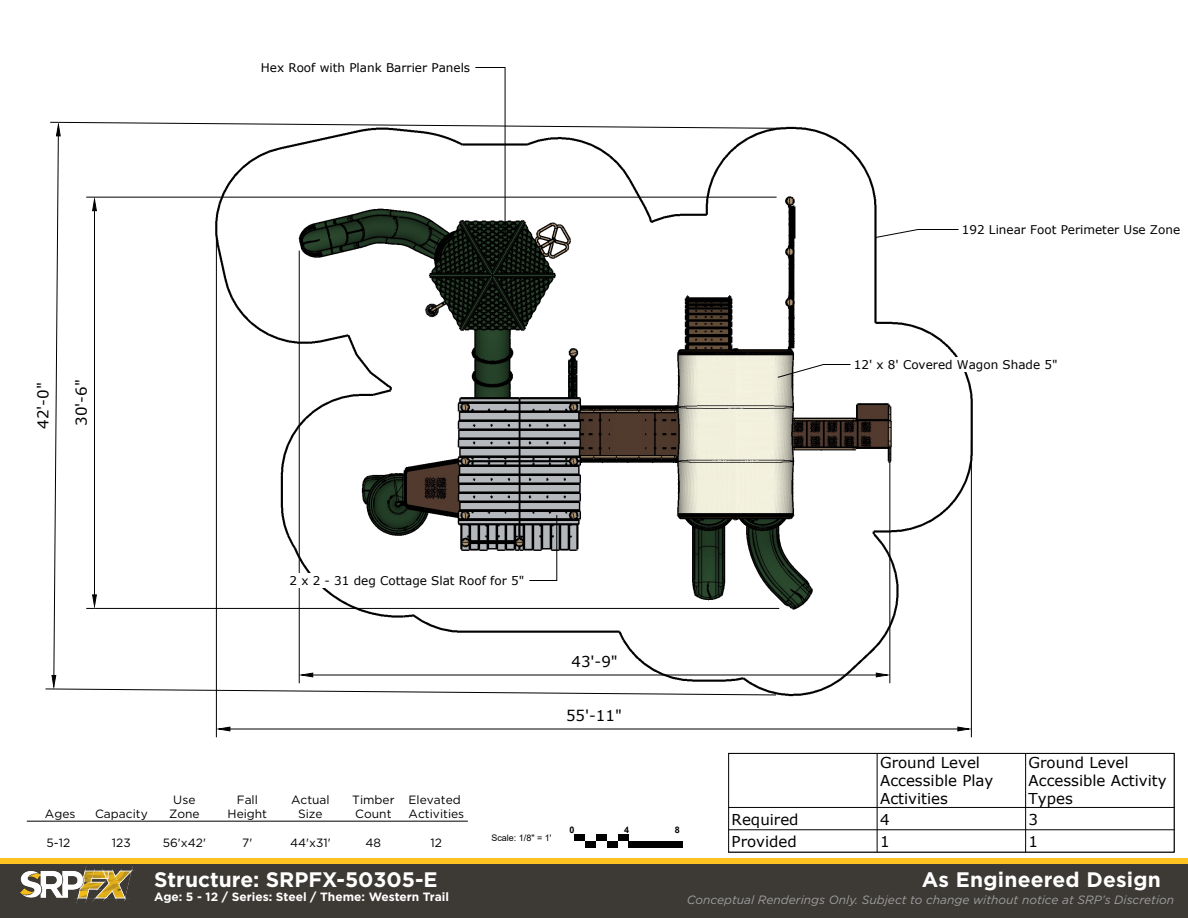
<style>
.page{position:relative;width:1188px;height:918px;background:#fff}
.page>*{position:absolute;margin:0;border:0;box-sizing:border-box;transform-origin:0 0}
.t1{font:700 21px "Gotham";color:#fff}
.t2{font:15px/18px "Verdana";color:#000}
.t3{font:12px "Verdana";color:#000}
.t4{font:12px/14.4px "Gotham";color:#000;text-align:center}
.t5{font:italic 12px "Gotham";color:#9d9fa2}
.t6{font:700 12px "Gotham";color:#fff}
.t7{font:9px "Arial";color:#000}
.t8{font:700 9px "Arial";color:#000}
</style>
<div class="page">
<div style="left:0;top:858px;width:1188px;height:6px;background:#fec221"></div>
<div style="left:0;top:864px;width:1188px;height:54px;background:#3d3934"></div>
<img style="left:20px;top:866px;width:113px;height:37px">
<hr style="left:27px;top:821px;width:441px;height:1px;background:#000">
<img style="left:45px;top:149px;width:1129px;height:604px">
<div style="left:575px;top:834px;width:10px;height:7px;background:#000"></div>
<div style="left:585px;top:841px;width:11px;height:6px;background:#000"></div>
<div style="left:596px;top:834px;width:11px;height:7px;background:#000"></div>
<div style="left:607px;top:841px;width:11px;height:6px;background:#000"></div>
<div style="left:618px;top:834px;width:11px;height:7px;background:#000"></div>
<div style="left:629px;top:841px;width:54px;height:6px;background:#000"></div>
<hr style="left:729px;top:807px;width:445px;height:1px;background:#000">
<hr style="left:729px;top:829px;width:445px;height:1px;background:#000">
<hr style="left:877px;top:753px;width:1px;height:99px;background:#000">
<hr style="left:1025px;top:753px;width:1px;height:99px;background:#000">
<div style="left:728px;top:753px;width:447px;height:99px;border:1px solid #000"></div>
<svg style="left:874px;top:229px;width:85px;height:9px"></svg>
<hr style="left:216px;top:238px;width:1px;height:491px;background:#000">
<hr style="left:971px;top:441px;width:1px;height:288px;background:#000">
<hr style="left:230px;top:729px;width:728px;height:1px;background:#000">
<svg style="left:216px;top:726px;width:15px;height:11px"></svg>
<svg style="left:957px;top:726px;width:15px;height:11px"></svg>
<hr style="left:889px;top:445px;width:1px;height:230px;background:#000">
<hr style="left:313px;top:675px;width:563px;height:1px;background:#000">
<svg style="left:876px;top:672px;width:14px;height:11px"></svg>
<div style="left:851px;top:357px;width:222px;height:15px;background:#fff"></div>
<svg style="left:46px;top:67px;width:805px;height:629px"></svg>
<p class="t3" style="left:261px;top:60px;width:211px">Hex Roof with Plank Barrier Panels</p>
<p class="t2" style="left:34px;top:429px;width:48px;rotate:-90deg">42'-0"</p>
<p class="t2" style="left:72px;top:426px;width:48px;rotate:-90deg">30'-6"</p>
<p class="t3" style="left:962px;top:222px;width:220px">192 Linear Foot Perimeter Use Zone</p>
<p class="t3" style="left:854px;top:357px;width:205px">12' x 8' Covered Wagon Shade 5"</p>
<p class="t3" style="left:290px;top:573px;width:236px">2 x 2 - 31 deg Cottage Slat Roof for 5"</p>
<p class="t2" style="left:571px;top:653px;width:48px">43'-9"</p>
<p class="t2" style="left:566px;top:707px;width:57px">55'-11"</p>
<p class="t4" style="left:45px;top:807px;width:32px">Ages</p>
<p class="t4" style="left:95px;top:807px;width:54px">Capacity</p>
<p class="t4" style="left:169px;top:792px;width:32px">Use<br>Zone</p>
<p class="t4" style="left:228px;top:792px;width:41px">Fall<br>Height</p>
<p class="t4" style="left:291px;top:792px;width:40px">Actual<br>Size</p>
<p class="t4" style="left:352px;top:792px;width:44px;text-align:left">Timber<br>Count</p>
<p class="t4" style="left:409px;top:792px;width:57px;text-align:left">Elevated<br>Activities</p>
<p class="t4" style="left:47px;top:835px;width:25px">5-12</p>
<p class="t4" style="left:112px;top:835px;width:20px">123</p>
<p class="t4" style="left:163px;top:835px;width:45px">56'x42'</p>
<p class="t4" style="left:242px;top:835px;width:12px">7'</p>
<p class="t4" style="left:290px;top:835px;width:42px">44'x31'</p>
<p class="t4" style="left:366px;top:835px;width:17px">48</p>
<p class="t4" style="left:431px;top:835px;width:13px">12</p>
<p class="t7" style="left:491px;top:831px;width:62px">Scale: 1/8" = 1'</p>
<p class="t8" style="left:569px;top:824px;width:7px">0</p>
<p class="t8" style="left:624px;top:824px;width:7px">4</p>
<p class="t8" style="left:675px;top:824px;width:7px">8</p>
<p class="t2" style="left:880px;top:754px;width:115px">Ground Level<br>Accessible Play<br>Activities</p>
<p class="t2" style="left:1029px;top:754px;width:140px">Ground Level<br>Accessible Activity<br>Types</p>
<p class="t2" style="left:732px;top:810px;width:69px">Required</p>
<p class="t2" style="left:880px;top:810px;width:11px">4</p>
<p class="t2" style="left:1029px;top:810px;width:11px">3</p>
<p class="t2" style="left:732px;top:832px;width:67px">Provided</p>
<p class="t2" style="left:880px;top:832px;width:11px">1</p>
<p class="t2" style="left:1029px;top:832px;width:11px">1</p>
<p class="t1" style="left:154px;top:865px;width:285px">Structure: SRPFX-50305-E</p>
<p class="t6" style="left:154px;top:889px;width:296px">Age: 5 - 12 / Series: Steel / Theme: Western Trail</p>
<p class="t1" style="left:922px;top:865px;width:241px">As Engineered Design</p>
<p class="t5" style="left:687px;top:892px;width:489px">Conceptual Renderings Only. Subject to change without notice at SRP’s Discretion</p>
</div>
